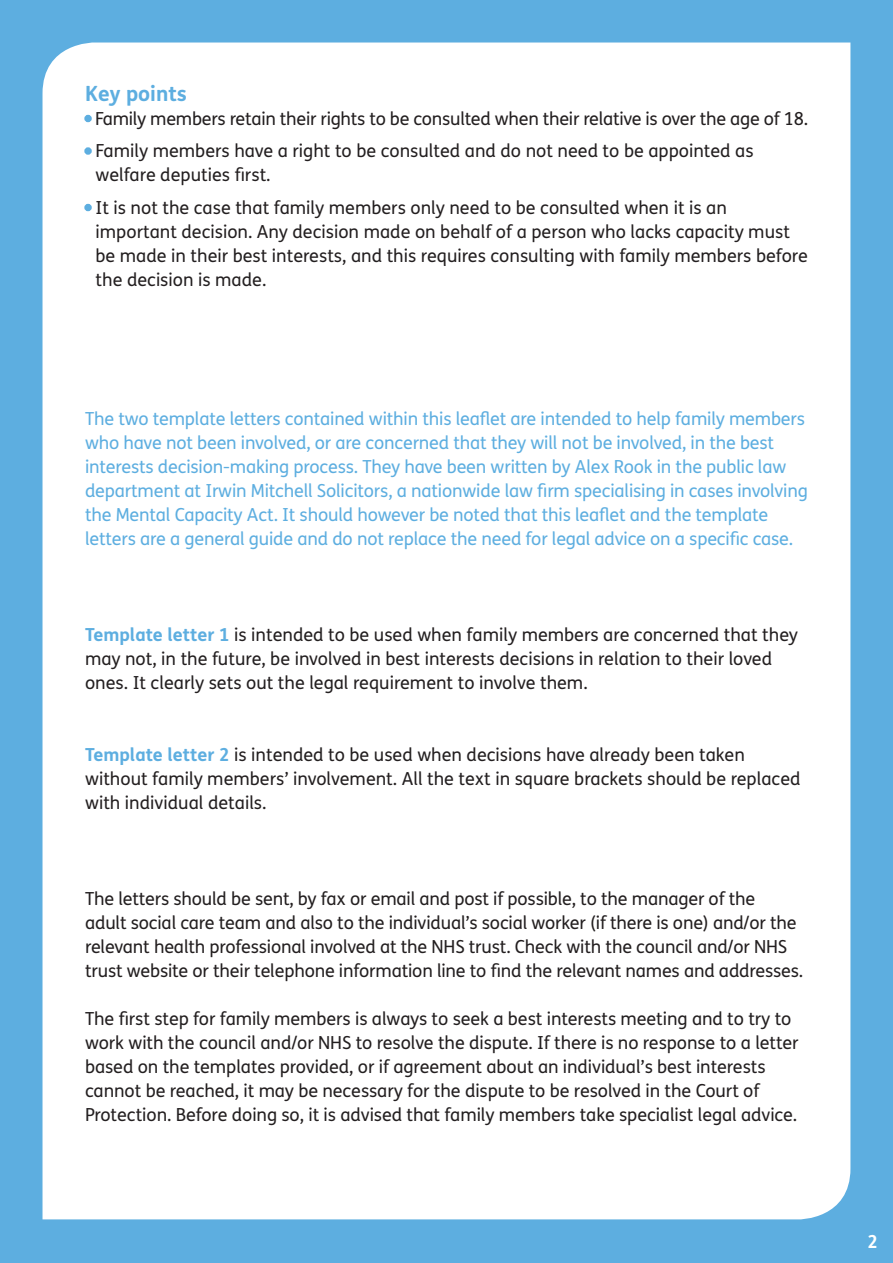
<style>
.page{position:relative;width:893px;height:1263px;background:#5daee0}
.page>*{position:absolute;margin:0;border:0;box-sizing:border-box;transform-origin:0 0}
.t1{font:700 21px "FS Mencap";color:#5daee0}
.t2{font:18px/24px "FS Mencap";letter-spacing:-.005em;color:#231f20}
.t3{font:18px/24px "FS Mencap";letter-spacing:-.01em;color:#5daee0}
.t4{font:700 18px "FS Mencap";color:#fff}
.s1{color:#5daee0}
.s2{font-weight:700;color:#5daee0}
</style>
<div class="page">
<div style="left:43px;top:43px;width:807px;height:1176px;background:#fff"></div>
<div style="left:84px;top:115px;width:8px;height:7px;border:3px solid #5daee0;border-radius:50%"></div>
<div style="left:84px;top:147px;width:8px;height:8px;border:3px solid #5daee0;border-radius:50%"></div>
<div style="left:84px;top:204px;width:8px;height:7px;border:3px solid #5daee0;border-radius:50%"></div>
<p class="t1" style="left:85px;top:80px;width:103px">Key points</p>
<p class="t2" style="left:85px;top:107px;width:724px"><span class="s1">•</span> Family members retain their rights to be consulted when their relative is over the age of 18.</p>
<p class="t2" style="left:96px;top:139px;width:660px;text-indent:-11px"><span class="s1">•</span> Family members have a right to be consulted and do not need to be appointed as welfare deputies first.</p>
<p class="t2" style="left:96px;top:196px;width:714px;text-indent:-11px"><span class="s1">•</span> It is not the case that family members only need to be consulted when it is an important decision. Any decision made on behalf of a person who lacks capacity must be made in their best interests, and this requires consulting with family members before the decision is made.</p>
<p class="t3" style="left:85px;top:407px;width:724px">The two template letters contained within this leaflet are intended to help family members who have not been involved, or are concerned that they will not be involved, in the best interests decision-making process. They have been written by Alex Rook in the public law department at Irwin Mitchell Solicitors, a nationwide law firm specialising in cases involving the Mental Capacity Act. It should however be noted that this leaflet and the template letters are a general guide and do not replace the need for legal advice on a specific case.</p>
<p class="t2" style="left:85px;top:623px;width:714px"><span class="s2">Template letter 1</span> is intended to be used when family members are concerned that they may not, in the future, be involved in best interests decisions in relation to their loved ones. It clearly sets out the legal requirement to involve them.</p>
<p class="t2" style="left:85px;top:743px;width:717px"><span class="s2">Template letter 2</span> is intended to be used when decisions have already been taken without family members’ involvement. All the text in square brackets should be replaced with individual details.</p>
<p class="t2" style="left:85px;top:887px;width:720px">The letters should be sent, by fax or email and post if possible, to the manager of the<br>adult social care team and also to the individual’s social worker (if there is one) and/or the relevant health professional involved at the NHS trust. Check with the council and/or NHS trust website or their telephone information line to find the relevant names and addresses.</p>
<p class="t2" style="left:85px;top:1007px;width:715px">The first step for family members is always to seek a best interests meeting and to try to work with the council and/or NHS to resolve the dispute. If there is no response to a letter based on the templates provided, or if agreement about an individual’s best interests cannot be reached, it may be necessary for the dispute to be resolved in the Court of Protection. Before doing so, it is advised that family members take specialist legal advice.</p>
<p class="t4" style="left:867px;top:1230px;width:12px">2</p>
</div>
